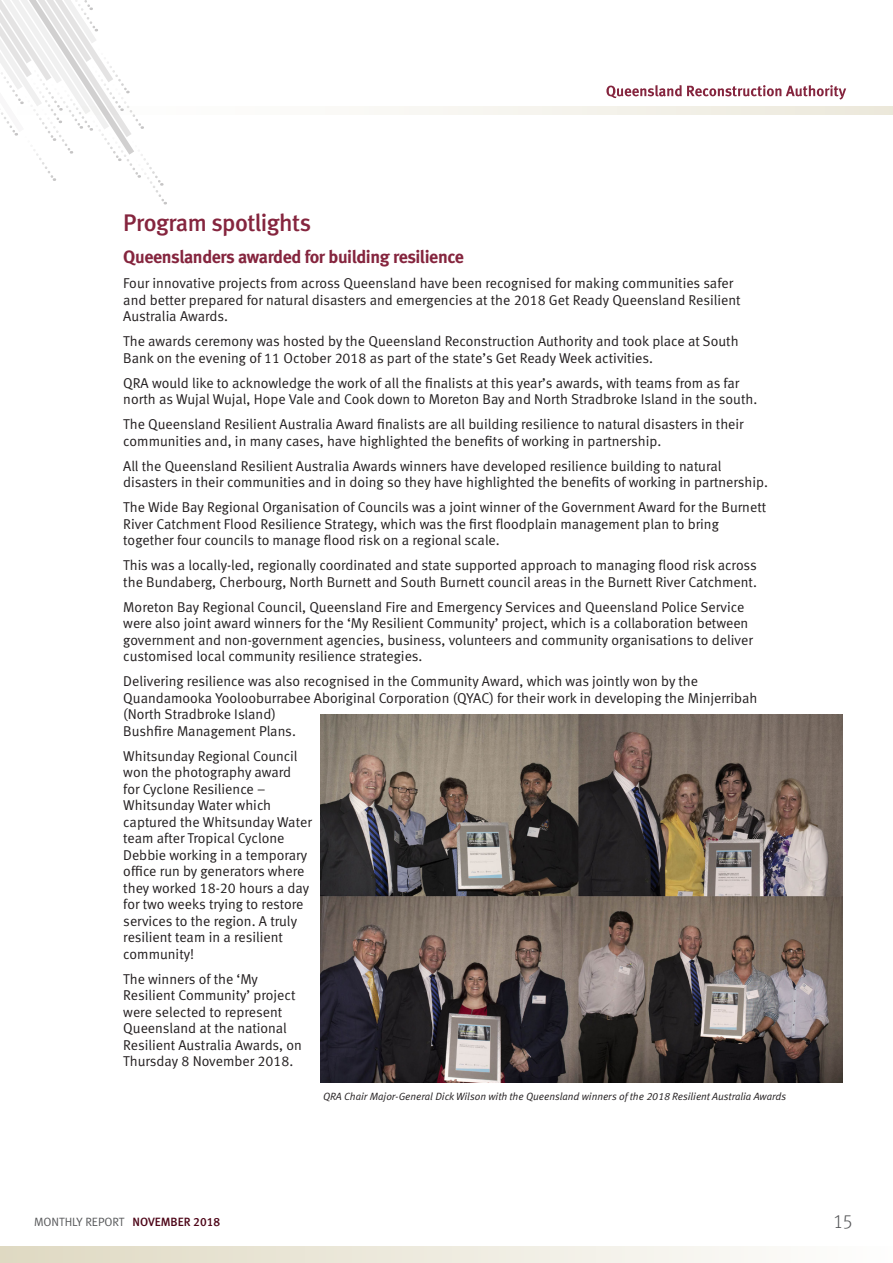
<style>
.page{position:relative;width:893px;height:1263px;background:#fff}
.page>*{position:absolute;margin:0;border:0;box-sizing:border-box;transform-origin:0 0}
.b1{font:24px "Meta Medium LF";letter-spacing:-.02em;color:#85253e}
.t1{font:19.5px "Meta Light LF";color:#57585a}
.t2{font:18px "Meta Bold LF";letter-spacing:-.02em;color:#85253e}
.b1-2{font:14.25px/16.5px "Meta Normal LF";color:#231f20}
.t3{font:12px "Meta Normal LF";color:#57585a}
.t4{font:italic 10.5px "Meta Normal LF";color:#231f20}
.s1{font-family:"Meta Medium LF";color:#4e0719}
</style>
<div class="page">
<img style="left:320px;top:714px;width:523px;height:369px">
<svg style="left:374px;top:106px;width:519px;height:9px;fill:#f3f1e9"></svg>
<div style="left:0;top:1246px;width:893px;height:17px;background:linear-gradient(to right,#dfd9c2,#fefefd)"></div>
<svg style="left:0;top:0;width:167px;height:205px"></svg>
<svg style="left:606px;top:85px;width:240px;height:15px"></svg>
<p class="b1" style="left:123px;top:209px;width:189px">Program spotlights</p>
<h3 class="t2" style="left:123px;top:246px;width:342px">Queenslanders awarded for building resilience</h3>
<p class="b1-2" style="left:123px;top:275px;width:619px">Four innovative projects from across Queensland have been recognised for making communities safer and better prepared for natural disasters and emergencies at the 2018 Get Ready Queensland Resilient<br>Australia Awards.</p>
<p class="b1-2" style="left:123px;top:333px;width:617px">The awards ceremony was hosted by the Queensland Reconstruction Authority and took place at South<br>Bank on the evening of 11 October 2018 as part of the state’s Get Ready Week activities.</p>
<p class="b1-2" style="left:123px;top:374px;width:635px">QRA would like to acknowledge the work of all the finalists at this year’s awards, with teams from as far north as Wujal Wujal, Hope Vale and Cook down to Moreton Bay and North Stradbroke Island in the south.</p>
<p class="b1-2" style="left:123px;top:416px;width:622px">The Queensland Resilient Australia Award finalists are all building resilience to natural disasters in their communities and, in many cases, have highlighted the benefits of working in partnership.</p>
<p class="b1-2" style="left:123px;top:457px;width:646px">All the Queensland Resilient Australia Awards winners have developed resilience building to natural disasters in their communities and in doing so they have highlighted the benefits of working in partnership.</p>
<p class="b1-2" style="left:123px;top:499px;width:644px">The Wide Bay Regional Organisation of Councils was a joint winner of the Government Award for the Burnett<br>River Catchment Flood Resilience Strategy, which was the first floodplain management plan to bring together four councils to manage flood risk on a regional scale.</p>
<p class="b1-2" style="left:123px;top:557px;width:635px">This was a locally-led, regionally coordinated and state supported approach to managing flood risk across the Bundaberg, Cherbourg, North Burnett and South Burnett council areas in the Burnett River Catchment.</p>
<p class="b1-2" style="left:123px;top:598px;width:631px">Moreton Bay Regional Council, Queensland Fire and Emergency Services and Queensland Police Service were also joint award winners for the ‘My Resilient Community’ project, which is a collaboration between government and non-government agencies, business, volunteers and community organisations to deliver customised local community resilience strategies.</p>
<p class="b1-2" style="left:123px;top:673px;width:636px">Delivering resilience was also recognised in the Community Award, which was jointly won by the Quandamooka Yoolooburrabee Aboriginal Corporation (QYAC) for their work in developing the Minjerribah (North Stradbroke Island)<br>Bushfire Management Plans.</p>
<p class="b1-2" style="left:123px;top:747px;width:190px">Whitsunday Regional Council won the photography award<br>for Cyclone Resilience –<br>Whitsunday Water which captured the Whitsunday Water team after Tropical Cyclone<br>Debbie working in a temporary office run by generators where they worked 18-20 hours a day for two weeks trying to restore services to the region. A truly resilient team in a resilient community!</p>
<p class="b1-2" style="left:123px;top:970px;width:180px">The winners of the ‘My<br>Resilient Community’ project were selected to represent<br>Queensland at the national<br>Resilient Australia Awards, on<br>Thursday 8 November 2018.</p>
<p class="t4" style="left:323px;top:1090px;width:465px">QRA Chair Major-General Dick Wilson with the Queensland winners of the 2018 Resilient Australia Awards</p>
<p class="t3" style="left:34px;top:1214px;width:188px">MONTHLY REPORT <span class="s1">NOVEMBER 2018</span></p>
<h2 class="t1" style="left:834px;top:1210px;width:20px">15</h2>
</div>
